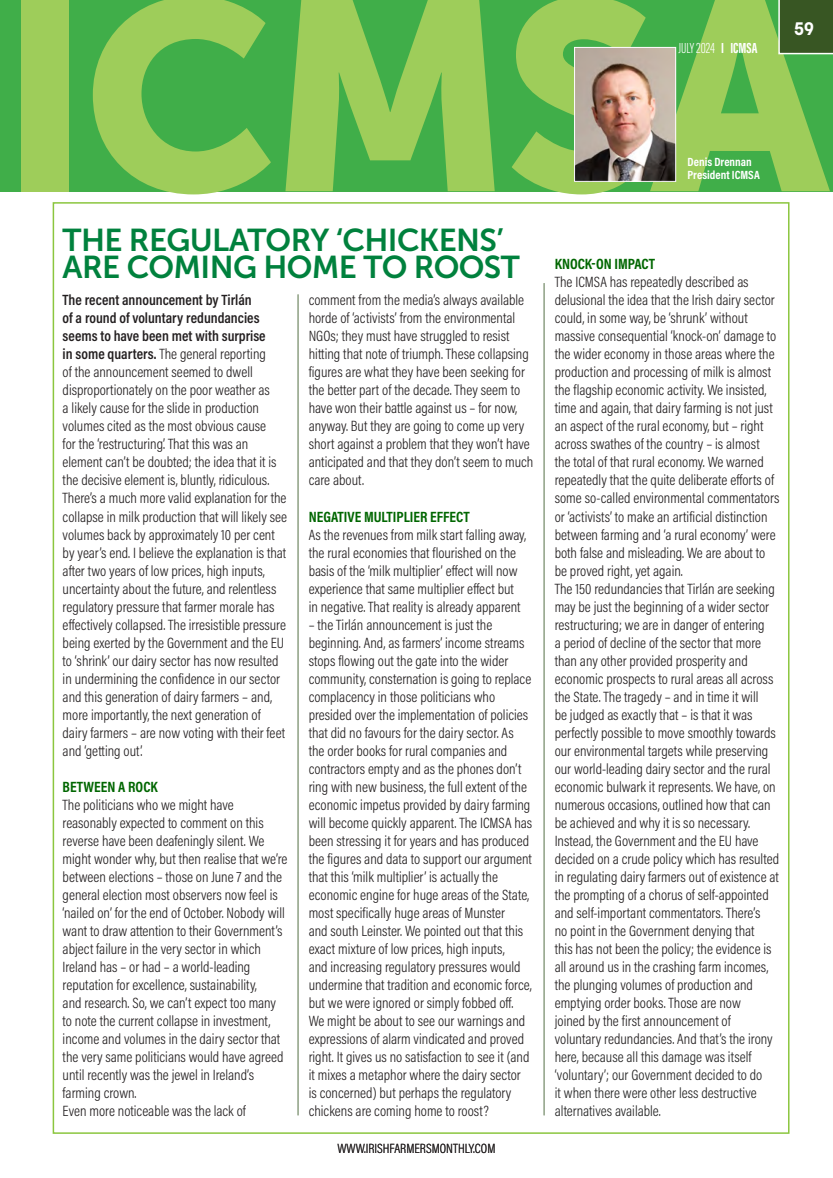
<style>
.page{position:relative;width:833px;height:1178px;background:#fff}
.page>*{position:absolute;margin:0;border:0;box-sizing:border-box;transform-origin:0 0}
.t1{font:268.5px "Museo Sans 900";letter-spacing:-.03em;color:#9ecd5a}
.t2{font:31.5px/27px "Museo Sans 700";letter-spacing:-.02em;color:#00813d}
.t3{font:700 18px "Korolev";color:#fff}
.t4{font:300 15px/18px "Acumin Pro Cond";color:#231f20}
.t5{font:700 15px "Acumin Pro Cond";color:#060}
.t6{font:300 15px "Acumin Pro Extra Cond";color:#fff}
.t7{font:300 13.5px "Acumin Pro Cond";color:#231f20}
.t8{font:700 12px/13.5px "Acumin Pro Cond";color:#fff}
.s1{font-weight:700}
.s2{font-weight:600}
.s3{color:#242424}
</style>
<div class="page">
<div style="left:0;top:0;width:833px;height:191px;background:#40ae49"></div>
<img style="left:576px;top:49px;width:98px;height:131px">
<div style="left:574px;top:47px;width:102px;height:135px;border:1px solid #fff"></div>
<hr style="left:298px;top:294px;width:1px;height:821px;background:#8c9f82">
<hr style="left:544px;top:283px;width:1px;height:832px;background:#8c9f82">
<svg style="left:778px;top:0;width:55px;height:54px;background:#415e2d"></svg>
<h1 class="t1" style="left:-1px;top:-55px;width:831px">ICMSA</h1>
<p class="t3" style="left:794px;top:17px;width:21px">59</p>
<p class="t6" style="left:678px;top:39px;width:80px">JULY 2024 <span class="s1">I ICMSA</span></p>
<p class="t8" style="left:687px;top:155px;width:74px">Denis Drennan<br>President ICMSA</p>
<h2 class="t2" style="left:63px;top:227px;width:458px">THE REGULATORY ‘CHICKENS’<br>ARE COMING HOME TO ROOST</h2>
<p class="t4" style="left:63px;top:291px;width:226px"><span class="s2">The recent announcement by Tirlán<br>of a round of voluntary redundancies seems to have been met with surprise<br>in some quarters.</span> The general reporting<br>of the announcement seemed to dwell disproportionately on the poor weather as<br>a likely cause for the slide in production volumes cited as the most obvious cause<br>for the ‘restructuring’. That this was an element can’t be doubted; the idea that it is the decisive element is, bluntly, ridiculous.<br>There’s a much more valid explanation for the collapse in milk production that will likely see volumes back by approximately 10 per cent by year’s end. I believe the explanation is that after two years of low prices, high inputs, uncertainty about the future, and relentless regulatory pressure that farmer morale has effectively collapsed. The irresistible pressure being exerted by the Government and the EU to ‘shrink’ our dairy sector has now resulted in undermining the confidence in our sector and this generation of dairy farmers – and, more importantly, the next generation of dairy farmers – are now voting with their feet and ‘getting out’.</p>
<p class="t5" style="left:63px;top:776px;width:97px">BETWEEN A ROCK</p>
<p class="t4" style="left:63px;top:795px;width:226px">The politicians who we might have reasonably expected to comment on this reverse have been deafeningly silent. We might wonder why, but then realise that we’re between elections – those on June 7 and the general election most observers now feel is ‘nailed on’ for the end of October. Nobody will want to draw attention to their Government’s abject failure in the very sector in which Ireland has – or had – a world-leading reputation for excellence, sustainability,<br>and research. So, we can’t expect too many to note the current collapse in investment, income and volumes in the dairy sector that the very same politicians would have agreed until recently was the jewel in Ireland’s farming crown.<br>Even more noticeable was the lack of</p>
<p class="t4" style="left:309px;top:291px;width:226px">comment from the media’s always available horde of ‘activists’ from the environmental NGOs; they must have struggled to resist hitting that note of triumph. These collapsing figures are what they have been seeking for the better part of the decade. They seem to have won their battle against us – for now, anyway. But they are going to come up very short against a problem that they won’t have anticipated and that they don’t seem to much care about.</p>
<p class="t5" style="left:309px;top:506px;width:163px">NEGATIVE MULTIPLIER EFFECT</p>
<p class="t4" style="left:309px;top:525px;width:219px">As the revenues from milk start falling away, the rural economies that flourished on the basis of the ‘milk multiplier’ effect will now experience that same multiplier effect but in negative. That reality is already apparent</p>
<p class="t4" style="left:309px;top:615px;width:225px">– the Tirlán announcement is just the beginning. And, as farmers’ income streams stops flowing out the gate into the wider community, consternation is going to replace complacency in those politicians who presided over the implementation of policies that did no favours for the dairy sector. As the order books for rural companies and contractors empty and as the phones don’t ring with new business, the full extent of the economic impetus provided by dairy farming will become quickly apparent. The ICMSA has been stressing it for years and has produced the figures and data to support our argument that this ‘milk multiplier’ is actually the economic engine for huge areas of the State, most specifically huge areas of Munster<br>and south Leinster. We pointed out that this exact mixture of low prices, high inputs,<br>and increasing regulatory pressures would undermine that tradition and economic force, but we were ignored or simply fobbed off.<br>We might be about to see our warnings and expressions of alarm vindicated and proved right. It gives us no satisfaction to see it (and it mixes a metaphor where the dairy sector is concerned) but perhaps the regulatory chickens are coming home to roost?</p>
<p class="t7" style="left:337px;top:1140px;width:160px">WWW.IRISHFARMERSMONTHLY.COM</p>
<p class="t5" style="left:555px;top:254px;width:102px">KNOCK-ON IMPACT</p>
<p class="t4" style="left:555px;top:273px;width:226px">The ICMSA has repeatedly described as delusional the idea that the Irish dairy sector could, in some way, be ‘shrunk’ without massive consequential ‘knock-on’ damage to the wider economy in those areas where the production and processing of milk is almost the flagship economic activity. We insisted, time and again, that dairy farming is not just an aspect of the rural economy, but – right across swathes of the country – is almost<br>the total of that rural economy. We warned repeatedly that the quite deliberate efforts of some so-called environmental commentators or ‘activists’ to make an artificial distinction between farming and ‘a rural economy’ were both false and misleading. We are about to be proved right, yet again.<br>The 150 redundancies that Tirlán are seeking may be just the beginning of a wider sector restructuring; we are in danger of entering<br>a period of decline of the sector that more than any other provided prosperity and economic prospects to rural areas all across the State. The tragedy – and in time it will<br>be judged as exactly that – is that it was perfectly possible to move smoothly towards our environmental targets while preserving our world-leading dairy sector and the rural economic bulwark it represents. We have, on numerous occasions, outlined how that can be achieved and why it is so necessary.<br>Instead, the Government and the EU have decided on a crude policy which has resulted in regulating dairy farmers out of existence at the prompting of a chorus of self-appointed and self-important commentators. There’s<br>no point in the Government denying that<br>this has not been the policy; the evidence is all around us in the crashing farm incomes, the plunging volumes of production and emptying order books. Those are now<br>joined by the first announcement of voluntary redundancies. And <span class="s3">that’s the irony here, because all this damage was itself ‘voluntary’; our Government decided to do<br>it when there were other less destructive alternatives available.</span></p>
</div>
